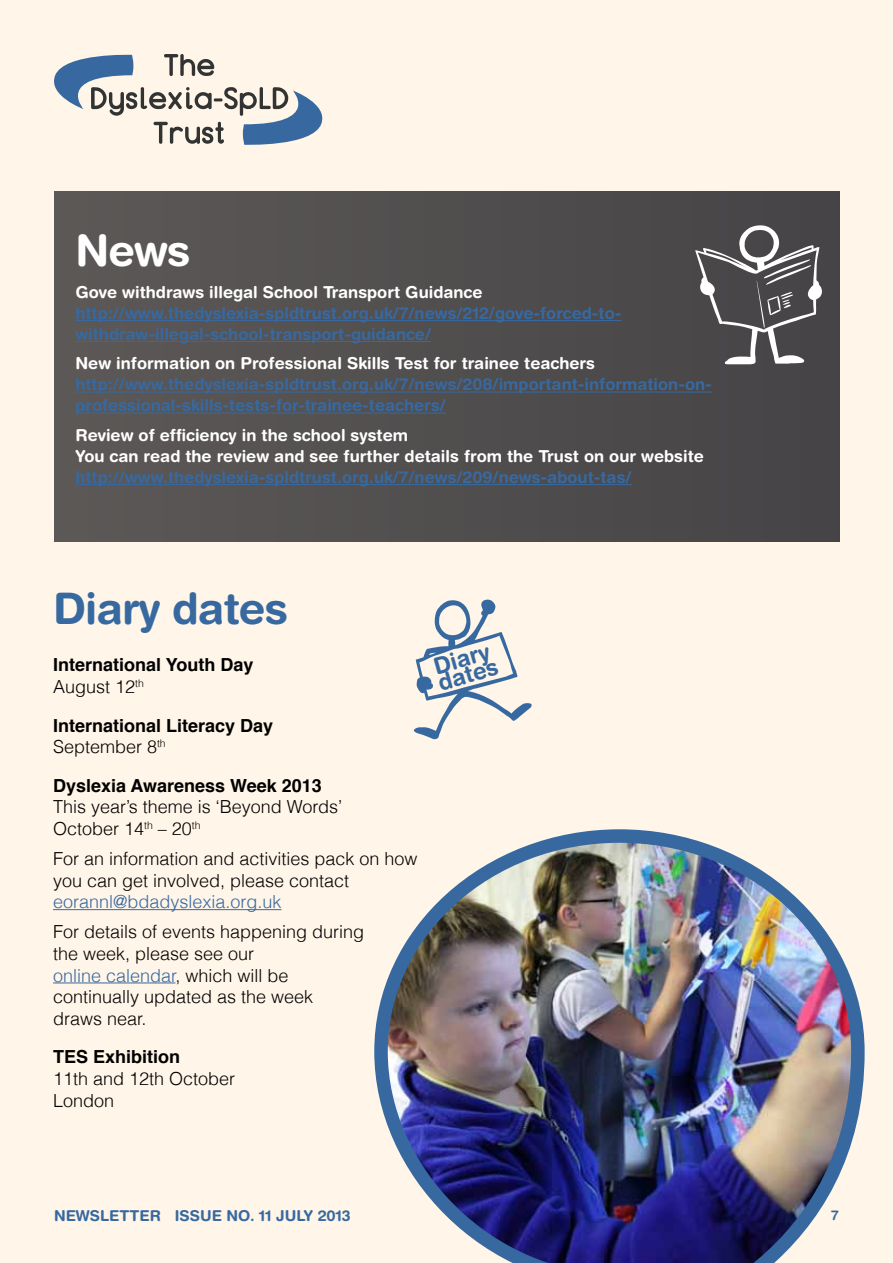
<style>
.page{position:relative;width:893px;height:1263px;background:#fff5e8}
.page>*{position:absolute;margin:0;border:0;box-sizing:border-box;transform-origin:0 0}
.t1{font:700 43.5px "Helvetica Rounded";letter-spacing:-.02em;color:#3769a0}
.t2{font:700 43.5px "Helvetica Rounded";color:#fff}
.t3{font:700 23.55px "Helvetica Rounded";color:#3769a0;scale:.96 1}
.t4{font:700 23.4px "Helvetica Rounded";color:#3769a0}
.t5{font:300 18px/21.6px "Helvetica";color:#000}
.t6{font:700 18px/21.6px "Helvetica";color:#000}
.t7{font:300 18px "Helvetica";color:#3769a0}
.t8{font:700 16.5px/21px "Helvetica Rounded";color:#3769a0}
.t9{font:700 16.5px/21px "Helvetica Rounded";color:#fff}
.t10{font:700 15px "Helvetica Rounded";color:#3769a0}
.t11{font:700 13.5px "Helvetica Rounded";color:#3769a0}
.s1{font-weight:300}
.s2{color:#3769a0}
.s3{font-size:23.4px}
.s4{font-size:23.55px}
</style>
<div class="page">
<svg style="left:54px;top:54px;width:269px;height:91px"></svg>
<div style="left:55px;top:191px;width:785px;height:350px;background:#514f4f"></div>
<svg style="left:695px;top:225px;width:127px;height:139px"></svg>
<hr style="left:75px;top:320px;width:547px;height:1px;background:#3769a0">
<hr style="left:75px;top:341px;width:356px;height:1px;background:#3769a0">
<hr style="left:75px;top:392px;width:637px;height:1px;background:#3769a0">
<hr style="left:75px;top:413px;width:371px;height:1px;background:#3769a0">
<hr style="left:75px;top:484px;width:557px;height:1px;background:#3769a0">
<hr style="left:53px;top:909px;width:228px;height:1px;background:#3769a0">
<hr style="left:53px;top:982px;width:122px;height:1px;background:#3769a0">
<svg style="left:414px;top:599px;width:118px;height:140px"></svg>
<img style="left:374px;top:829px;width:491px;height:434px">
<h1 class="t2" style="left:75px;top:224px;width:117px">News</h1>
<p class="t9" style="left:75px;top:281px;width:409px">Gove withdraws illegal School Transport Guidance</p>
<p class="t8" style="left:75px;top:302px;width:548px">http://www.thedyslexia-spldtrust.org.uk/7/news/212/gove-forced-to&shy;withdraw-illegal-school-transport-guidance/</p>
<p class="t9" style="left:75px;top:353px;width:521px">New information on Professional Skills Test for trainee teachers</p>
<p class="t8" style="left:75px;top:374px;width:638px">http://www.thedyslexia-spldtrust.org.uk/7/news/208/important-information-on&shy;professional-skills-tests-for-trainee-teachers/</p>
<p class="t9" style="left:75px;top:424px;width:630px">Review of efficiency in the school system<br>You can read the review and see further details from the Trust on our website</p>
<p class="t8" style="left:75px;top:466px;width:558px">http://www.thedyslexia-spldtrust.org.uk/7/news/209/news-about-tas/</p>
<h1 class="t1" style="left:53px;top:582px;width:236px">Diary dates</h1>
<p class="t6" style="left:53px;top:654px;width:202px">International Youth Day<br><span class="s1">August 12</span><sup>th</sup></p>
<p class="t6" style="left:53px;top:715px;width:222px">International Literacy Day<br><span class="s1">September 8</span><sup>th</sup></p>
<p class="t6" style="left:53px;top:775px;width:270px">Dyslexia Awareness Week 2013</p>
<p class="t5" style="left:53px;top:796px;width:291px">This year’s theme is ‘Beyond Words’<br>October 14<sup>th</sup> – 20<sup>th</sup></p>
<p class="t5" style="left:53px;top:848px;width:366px">For an information and activities pack on how you can get involved, please contact</p>
<p class="t7" style="left:53px;top:891px;width:230px">eorannl@bdadyslexia.org.uk</p>
<p class="t5" style="left:53px;top:921px;width:313px">For details of events happening during the week, please see our<br><span class="s2">online calendar</span>, which will be continually updated as the week draws near.</p>
<p class="t6" style="left:53px;top:1046px;width:129px">TES Exhibition</p>
<p class="t5" style="left:53px;top:1068px;width:184px">11th and 12th October<br>London</p>
<h2 class="t3" style="left:430px;top:653px;width:61px;rotate:-16deg"><span class="s3">D</span>iary</h2>
<h3 class="t4" style="left:435px;top:669px;width:63px;rotate:-16deg">da<span class="s4">te</span>s</h3>
<p class="t10" style="left:54px;top:1206px;width:298px">Newsletter Issue No. 11 july 2013</p>
<p class="t11" style="left:831px;top:1206px;width:9px">7</p>
</div>
